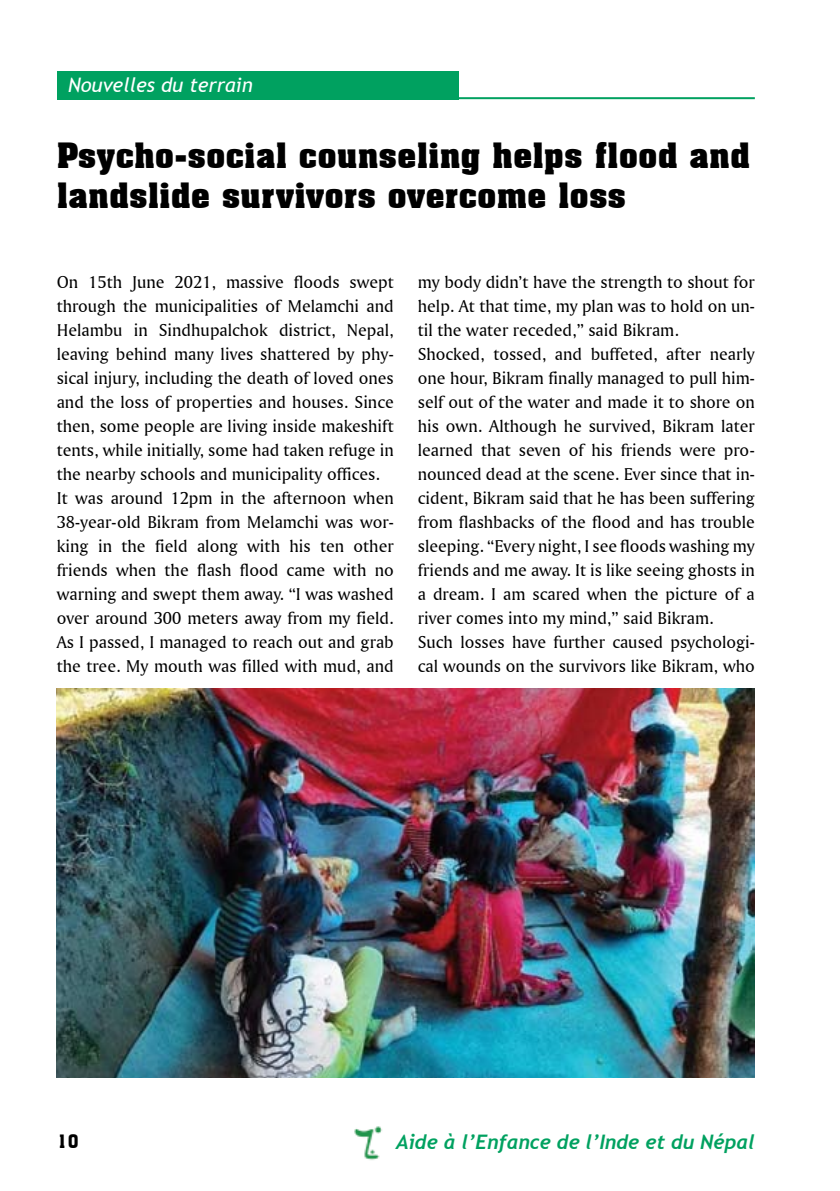
<style>
.page{position:relative;width:840px;height:1191px;background:#fff}
.page>*{position:absolute;margin:0;border:0;box-sizing:border-box;transform-origin:0 0}
.t1{font:700 34px/40.8px "Aachen BT";color:#000}
.t2{font:italic 700 20px "Trebuchet";color:#00a160}
.t3{font:italic 20px "Trebuchet MS";color:#fff}
.t4{font:18px/24px "Amerigo BT Roman A";color:#000}
.t5{font:18px "Aachen BT";color:#000}
</style>
<div class="page">
<img style="left:354px;top:1126px;width:28px;height:34px">
<hr style="left:405px;top:97px;width:349px;height:2px;background:#00a160">
<div style="left:57px;top:71px;width:401px;height:28px;background:#00a160"></div>
<img style="left:57px;top:688px;width:697px;height:389px">
<p class="t3" style="left:68px;top:73px;width:186px">Nouvelles du terrain</p>
<h1 class="t1" style="left:57px;top:134px;width:694px">Psycho-social counseling helps flood and landslide survivors overcome loss</h1>
<p class="t4" style="left:57px;top:270px;width:338px">On 15th June 2021, massive floods swept through the municipalities of Melamchi and Helambu in Sindhupalchok district, Nepal, leaving behind many lives shattered by phy&shy;sical injury, including the death of loved ones and the loss of properties and houses. Since then, some people are living inside makeshift tents, while initially, some had taken refuge in the nearby schools and municipality offices.<br>It was around 12pm in the afternoon when 38-year-old Bikram from Melamchi was wor&shy;king in the field along with his ten other friends when the flash flood came with no warning and swept them away. “I was washed over around 300 meters away from my field.<br>As I passed, I managed to reach out and grab the tree. My mouth was filled with mud, and</p>
<p class="t4" style="left:417px;top:270px;width:338px">my body didn’t have the strength to shout for help. At that time, my plan was to hold on un&shy;til the water receded,” said Bikram.<br>Shocked, tossed, and buffeted, after nearly one hour, Bikram finally managed to pull him&shy;self out of the water and made it to shore on his own. Although he survived, Bikram later learned that seven of his friends were pro&shy;nounced dead at the scene. Ever since that in&shy;cident, Bikram said that he has been suffering from flashbacks of the flood and has trouble sleeping. “Every night, I see floods washing my friends and me away. It is like seeing ghosts in a dream. I am scared when the picture of a river comes into my mind,” said Bikram.<br>Such losses have further caused psychologi&shy;cal wounds on the survivors like Bikram, who</p>
<p class="t5" style="left:57px;top:1130px;width:23px">10</p>
<p class="t2" style="left:396px;top:1129px;width:360px">Aide à l’Enfance de l’Inde et du Népal</p>
</div>
